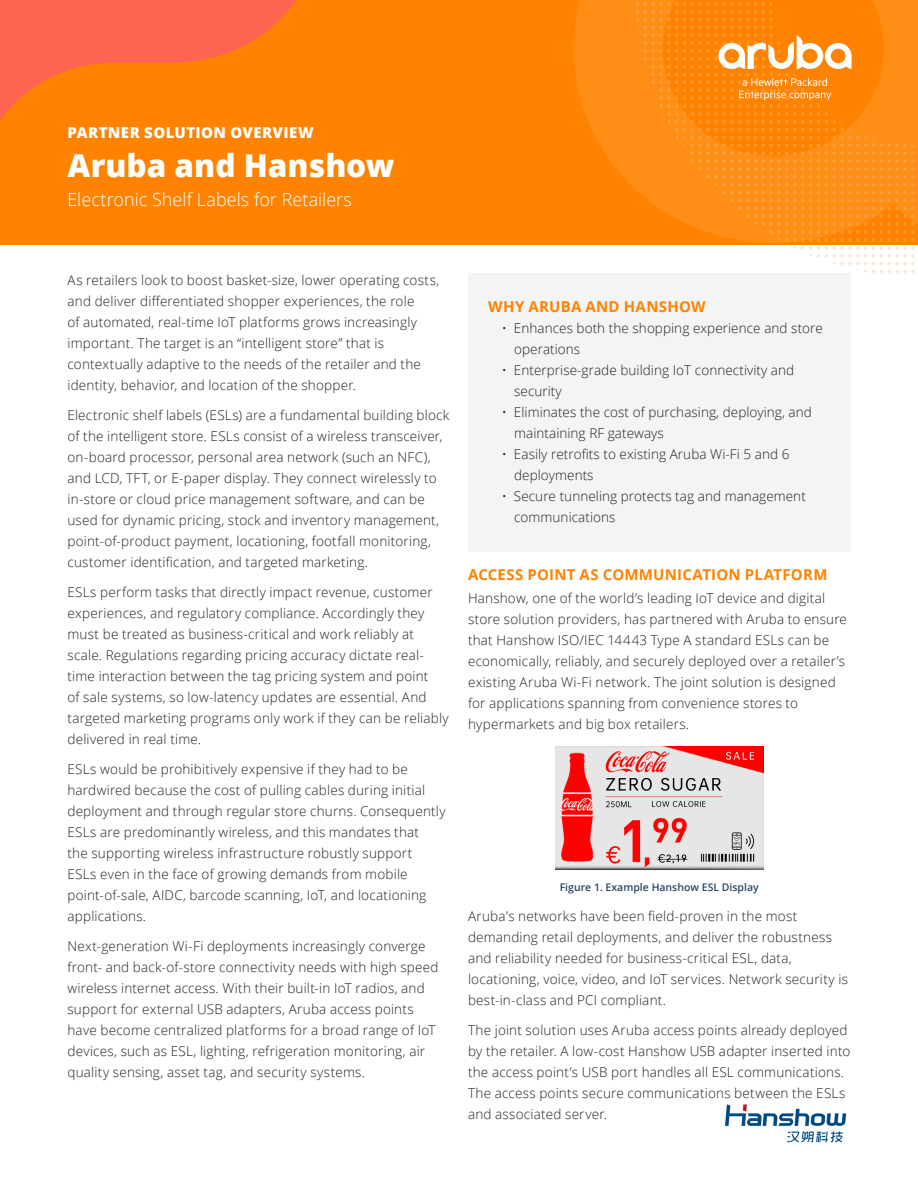
<style>
.page{position:relative;width:918px;height:1188px;background:#fff}
.page>*{position:absolute;margin:0;border:0;box-sizing:border-box;transform-origin:0 0}
.Title__Head_21_23_Wh{font:800 31.5px "Open Sans";color:#fff}
.Title__Subhead_12_15{font:300 18px "Open Sans";color:#fff}
.Body__Head_10_14_Bol{font:700 15px "Open Sans";letter-spacing:.015em;color:#ff8300}
.t1{font:800 15px "Open Sans";letter-spacing:.025em;color:#fff}
.Body__Text_9_14_Ligh{font:300 13.5px/21px "Open Sans";letter-spacing:.015em;color:#231f20}
.Body__Text_9_14_Ligh-2{font:600 10.5px "Open Sans";color:#274661}
</style>
<div class="page">
<div style="left:0;top:0;width:918px;height:244px;background:#ff8300"></div>
<svg style="left:574px;top:0;width:344px;height:225px;fill:#ff8e17"></svg>
<svg style="left:0;top:0;width:297px;height:121px"></svg>
<svg style="left:636px;top:2px;width:279px;height:271px"></svg>
<img style="left:726px;top:1104px;width:120px;height:39px">
<div style="left:468px;top:273px;width:382px;height:279px;background:#f3f4f4"></div>
<img style="left:555px;top:746px;width:208px;height:123px">
<p class="t1" style="left:67px;top:121px;width:248px">PARTNER SOLUTION OVERVIEW</p>
<p class="Title__Head_21_23_Wh" style="left:68px;top:141px;width:329px">Aruba and Hanshow</p>
<p class="Title__Subhead_12_15" style="left:68px;top:187px;width:286px">Electronic Shelf Labels for Retailers</p>
<p class="Body__Text_9_14_Ligh" style="left:68px;top:269px;width:373px">As retailers look to boost basket-size, lower operating costs, and deliver differentiated shopper experiences, the role<br>of automated, real-time IoT platforms grows increasingly important. The target is an “intelligent store” that is contextually adaptive to the needs of the retailer and the identity, behavior, and location of the shopper.</p>
<p class="Body__Text_9_14_Ligh" style="left:68px;top:404px;width:383px">Electronic shelf labels (ESLs) are a fundamental building block of the intelligent store. ESLs consist of a wireless transceiver, on-board processor, personal area network (such an NFC), and LCD, TFT, or E-paper display. They connect wirelessly to in-store or cloud price management software, and can be used for dynamic pricing, stock and inventory management, point-of-product payment, locationing, footfall monitoring, customer identification, and targeted marketing.</p>
<p class="Body__Text_9_14_Ligh" style="left:68px;top:581px;width:383px">ESLs perform tasks that directly impact revenue, customer experiences, and regulatory compliance. Accordingly they must be treated as business-critical and work reliably at scale. Regulations regarding pricing accuracy dictate real&shy;time interaction between the tag pricing system and point<br>of sale systems, so low-latency updates are essential. And targeted marketing programs only work if they can be reliably delivered in real time.</p>
<p class="Body__Text_9_14_Ligh" style="left:68px;top:758px;width:380px">ESLs would be prohibitively expensive if they had to be hardwired because the cost of pulling cables during initial deployment and through regular store churns. Consequently ESLs are predominantly wireless, and this mandates that<br>the supporting wireless infrastructure robustly support<br>ESLs even in the face of growing demands from mobile point-of-sale, AIDC, barcode scanning, IoT, and locationing applications.</p>
<p class="Body__Text_9_14_Ligh" style="left:68px;top:935px;width:372px">Next-generation Wi-Fi deployments increasingly converge front- and back-of-store connectivity needs with high speed wireless internet access. With their built-in IoT radios, and support for external USB adapters, Aruba access points have become centralized platforms for a broad range of IoT devices, such as ESL, lighting, refrigeration monitoring, air quality sensing, asset tag, and security systems.</p>
<p class="Body__Head_10_14_Bol" style="left:488px;top:296px;width:219px">WHY ARUBA AND HANSHOW</p>
<p class="Body__Text_9_14_Ligh" style="left:514px;top:317px;width:310px;text-indent:-12px">• Enhances both the shopping experience and store operations</p>
<p class="Body__Text_9_14_Ligh" style="left:514px;top:359px;width:282px;text-indent:-12px">• Enterprise-grade building IoT connectivity and security</p>
<p class="Body__Text_9_14_Ligh" style="left:514px;top:401px;width:299px;text-indent:-12px">• Eliminates the cost of purchasing, deploying, and maintaining RF gateways</p>
<p class="Body__Text_9_14_Ligh" style="left:514px;top:443px;width:277px;text-indent:-12px">• Easily retrofits to existing Aruba Wi-Fi 5 and 6 deployments</p>
<p class="Body__Text_9_14_Ligh" style="left:514px;top:485px;width:293px;text-indent:-12px">• Secure tunneling protects tag and management communications</p>
<p class="Body__Head_10_14_Bol" style="left:468px;top:564px;width:361px">ACCESS POINT AS COMMUNICATION PLATFORM</p>
<p class="Body__Text_9_14_Ligh" style="left:468px;top:587px;width:381px">Hanshow, one of the world’s leading IoT device and digital store solution providers, has partnered with Aruba to ensure that Hanshow ISO/IEC 14443 Type A standard ESLs can be economically, reliably, and securely deployed over a retailer’s existing Aruba Wi-Fi network. The joint solution is designed for applications spanning from convenience stores to hypermarkets and big box retailers.</p>
<p class="Body__Text_9_14_Ligh-2" style="left:560px;top:880px;width:201px">Figure 1. Example Hanshow ESL Display</p>
<p class="Body__Text_9_14_Ligh" style="left:468px;top:905px;width:382px">Aruba’s networks have been field-proven in the most demanding retail deployments, and deliver the robustness and reliability needed for business-critical ESL, data, locationing, voice, video, and IoT services. Network security is best-in-class and PCI compliant.</p>
<p class="Body__Text_9_14_Ligh" style="left:468px;top:1019px;width:384px">The joint solution uses Aruba access points already deployed by the retailer. A low-cost Hanshow USB adapter inserted into the access point’s USB port handles all ESL communications.<br>The access points secure communications between the ESLs and associated server.</p>
</div>
